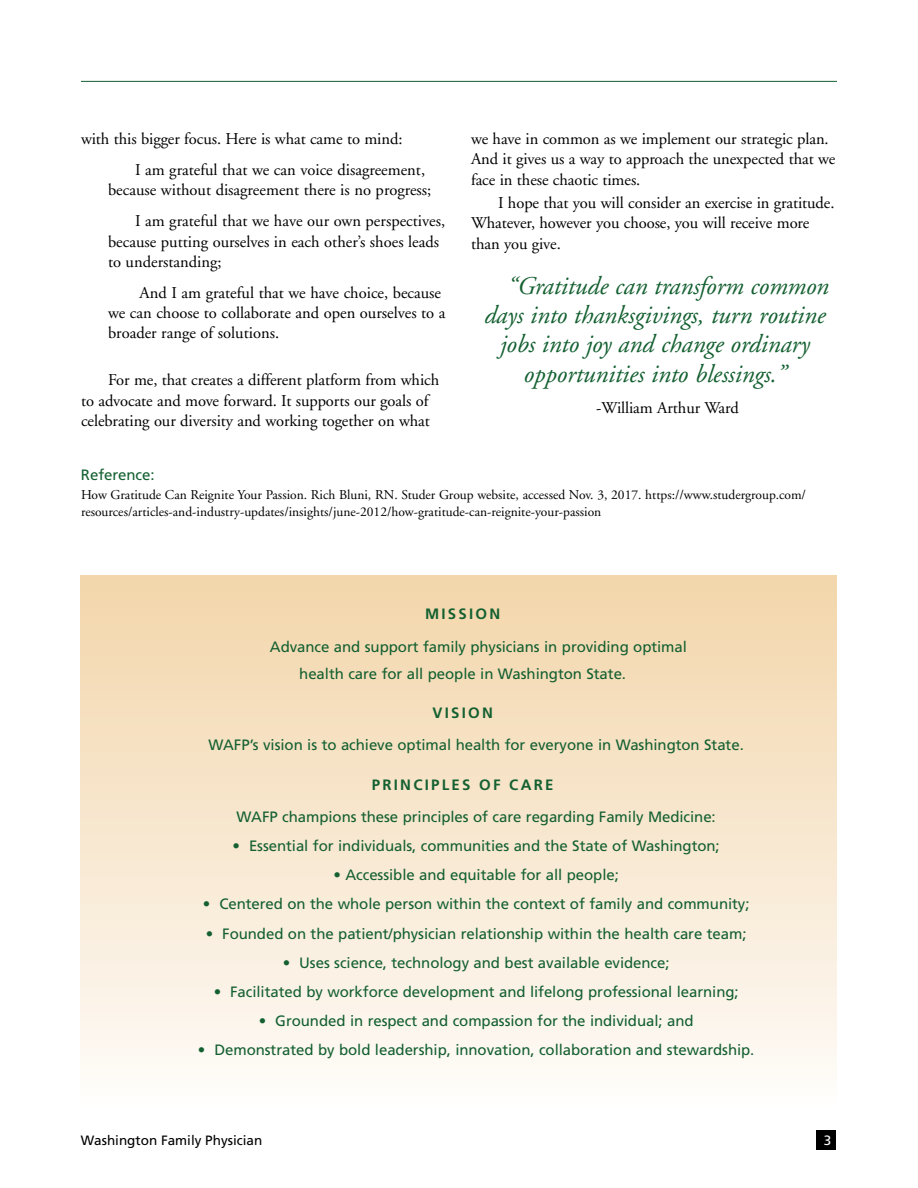
<style>
.page{position:relative;width:918px;height:1188px;background:#fff}
.page>*{position:absolute;margin:0;border:0;box-sizing:border-box;transform-origin:0 0}
.t1{font:italic 25.5px "Adobe Garamond";letter-spacing:-.005em;color:#146031}
.t2{font:16.5px/20.2px "Adobe Garamond";letter-spacing:-.005em;color:#000}
.t3{font:15px/27px "Frutiger";letter-spacing:-.005em;color:#146031}
.t4{font:700 15px "Frutiger";letter-spacing:.15em;color:#146031}
.t5{font:13.5px/16.5px "Adobe Garamond";color:#000}
.t6{font:13.5px "Frutiger";color:#000}
.t7{font:13.5px "Frutiger";color:#fff}
</style>
<div class="page">
<div style="left:81px;top:576px;width:756px;height:531px;background:linear-gradient(to bottom,#f2d5aa,#fefcf9)"></div>
<div style="left:817px;top:1130px;width:19px;height:19px;background:#000"></div>
<hr style="left:81px;top:81px;width:756px;height:1px;background:#146031">
<p class="t2" style="left:135px;top:124px;width:292px;line-height:31px;text-indent:-54px">with this bigger focus. Here is what came to mind:<br>I am grateful that we can voice disagreement,</p>
<p class="t2" style="left:135px;top:175px;width:312px;line-height:31px;text-indent:-27px">because without disagreement there is no progress;<br>I am grateful that we have our own perspectives,</p>
<p class="t2" style="left:108px;top:232px;width:333px">because putting ourselves in each other’s shoes leads to understanding;</p>
<p class="t2" style="left:108px;top:283px;width:339px;text-indent:32px">And I am grateful that we have choice, because we can choose to collaborate and open ourselves to a broader range of solutions.</p>
<p class="t2" style="left:81px;top:370px;width:360px;text-indent:27px">For me, that creates a different platform from which to advocate and move forward. It supports our goals of celebrating our diversity and working together on what</p>
<p class="t2" style="left:471px;top:129px;width:366px">we have in common as we implement our strategic plan.<br>And it gives us a way to approach the unexpected that we face in these chaotic times.</p>
<p class="t2" style="left:471px;top:193px;width:365px;text-indent:27px">I hope that you will consider an exercise in gratitude.<br>Whatever, however you choose, you will receive more than you give.</p>
<h1 class="t1" style="left:507px;top:272px;width:323px">“Gratitude can transform common</h1>
<h1 class="t1" style="left:483px;top:302px;width:343px">days into thanksgivings, turn routine</h1>
<h1 class="t1" style="left:499px;top:331px;width:311px">jobs into joy and change ordinary</h1>
<h1 class="t1" style="left:523px;top:360px;width:264px">opportunities into blessings.”</h1>
<p class="t2" style="left:596px;top:398px;width:144px">-William Arthur Ward</p>
<p class="t3" style="left:81px;top:461px;width:75px">Reference:</p>
<p class="t5" style="left:81px;top:487px;width:727px">How Gratitude Can Reignite Your Passion. Rich Bluni, RN. Studer Group website, accessed Nov. 3, 2017. https://www.studergroup.com/ resources/articles-and-industry-updates/insights/june-2012/how-gratitude-can-reignite-your-passion</p>
<p class="t4" style="left:425px;top:605px;width:77px">MISSION</p>
<p class="t3" style="left:299px;top:633px;width:389px;text-indent:-29px">Advance and support family physicians in providing optimal health care for all people in Washington State.</p>
<p class="t4" style="left:432px;top:704px;width:62px">VISION</p>
<p class="t3" style="left:209px;top:731px;width:537px">WAFP’s vision is to achieve optimal health for everyone in Washington State.</p>
<p class="t4" style="left:372px;top:776px;width:183px">PRINCIPLES OF CARE</p>
<p class="t3" style="left:237px;top:803px;width:481px">WAFP champions these principles of care regarding Family Medicine:</p>
<p class="t3" style="left:233px;top:832px;width:489px">• Essential for individuals, communities and the State of Washington;</p>
<p class="t3" style="left:334px;top:861px;width:287px">• Accessible and equitable for all people;</p>
<p class="t3" style="left:203px;top:891px;width:548px">• Centered on the whole person within the context of family and community;</p>
<p class="t3" style="left:206px;top:920px;width:542px">• Founded on the patient/physician relationship within the health care team;</p>
<p class="t3" style="left:283px;top:949px;width:388px">• Uses science, technology and best available evidence;</p>
<p class="t3" style="left:214px;top:978px;width:527px">• Facilitated by workforce development and lifelong professional learning;</p>
<p class="t3" style="left:259px;top:1007px;width:436px">• Grounded in respect and compassion for the individual; and</p>
<p class="t3" style="left:198px;top:1036px;width:558px">• Demonstrated by bold leadership, innovation, collaboration and stewardship.</p>
<p class="t6" style="left:81px;top:1132px;width:183px">Washington Family Physician</p>
<p class="t7" style="left:824px;top:1132px;width:9px">3</p>
</div>
